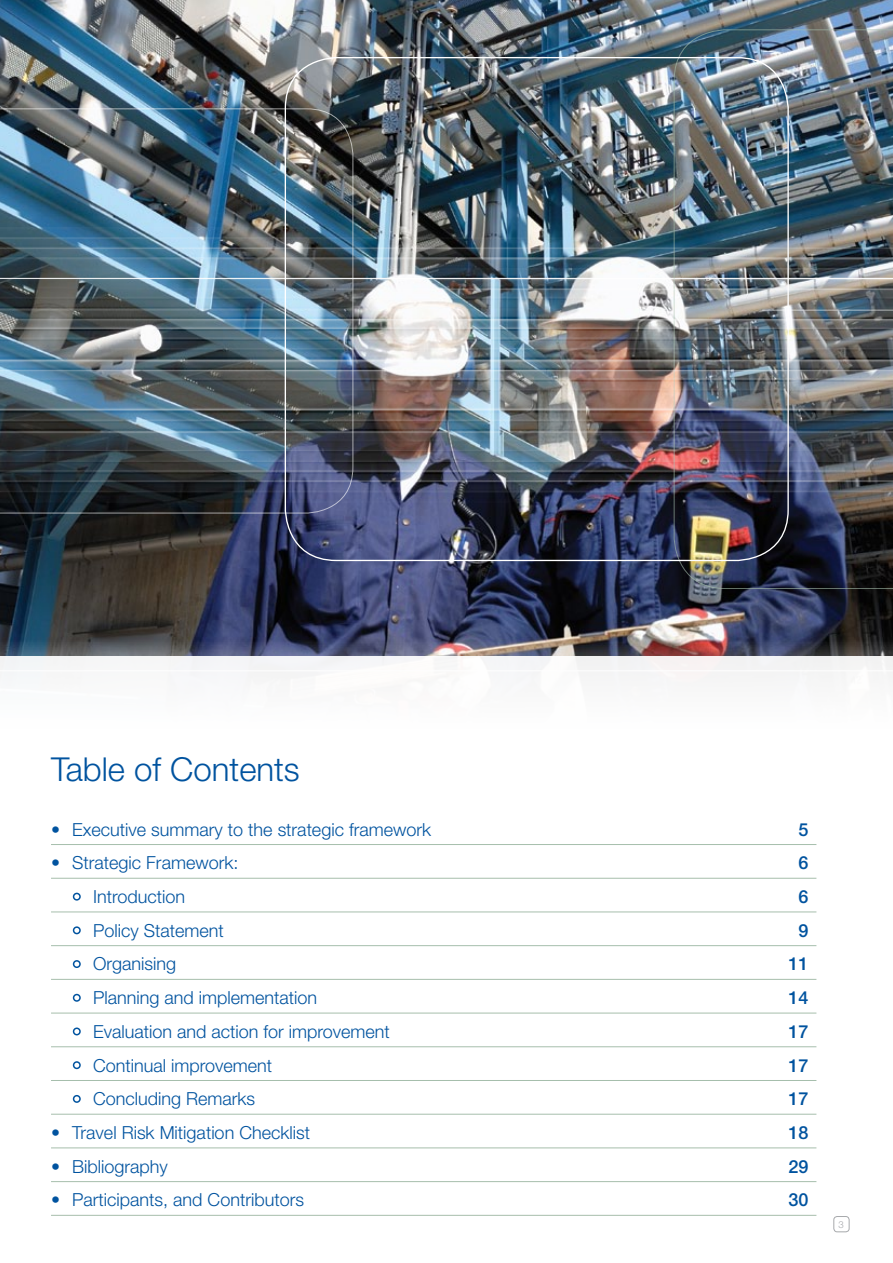
<style>
.page{position:relative;width:893px;height:1263px;background:#fff}
.page>*{position:absolute;margin:0;border:0;box-sizing:border-box;transform-origin:0 0}
.t1{font:300 33px "Helvetica Neue";color:#00539f}
.t2{font:300 18px "Helvetica Neue";color:#00539f}
.t3{font:500 18px "Helvetica Neue";color:#00539f}
.t4{font:300 9.6px "Helvetica Neue";color:#a7a9ac}
</style>
<div class="page">
<img style="left:0;top:0;width:893px;height:656px">
<hr style="left:51px;top:844px;width:765px;height:1px;background:#a6beac">
<hr style="left:51px;top:878px;width:765px;height:1px;background:#a6beac">
<hr style="left:51px;top:911px;width:765px;height:1px;background:#a6beac">
<hr style="left:51px;top:945px;width:765px;height:1px;background:#a6beac">
<hr style="left:51px;top:979px;width:765px;height:1px;background:#a6beac">
<hr style="left:51px;top:1013px;width:765px;height:1px;background:#a6beac">
<hr style="left:51px;top:1046px;width:765px;height:1px;background:#a6beac">
<hr style="left:51px;top:1080px;width:765px;height:1px;background:#a6beac">
<hr style="left:51px;top:1114px;width:765px;height:1px;background:#a6beac">
<hr style="left:51px;top:1147px;width:765px;height:1px;background:#a6beac">
<hr style="left:51px;top:1181px;width:765px;height:1px;background:#a6beac">
<hr style="left:51px;top:1215px;width:765px;height:1px;background:#a6beac">
<div style="left:73px;top:893px;width:8px;height:8px;border:2px solid #00539f;border-radius:50%"></div>
<div style="left:73px;top:926px;width:8px;height:8px;border:2px solid #00539f;border-radius:50%"></div>
<div style="left:73px;top:960px;width:8px;height:8px;border:2px solid #00539f;border-radius:50%"></div>
<div style="left:73px;top:994px;width:8px;height:8px;border:2px solid #00539f;border-radius:50%"></div>
<div style="left:73px;top:1027px;width:8px;height:8px;border:2px solid #00539f;border-radius:50%"></div>
<div style="left:73px;top:1061px;width:8px;height:8px;border:2px solid #00539f;border-radius:50%"></div>
<div style="left:73px;top:1095px;width:8px;height:8px;border:2px solid #00539f;border-radius:50%"></div>
<img style="left:0;top:109px;width:353px;height:38px">
<img style="left:674px;top:29px;width:219px;height:560px">
<img style="left:0;top:147px;width:893px;height:368px">
<div style="left:833px;top:1216px;width:16px;height:16px;border:1px solid #a7a9ac;border-radius:3px"></div>
<h1 class="t1" style="left:51px;top:749px;width:250px">Table of Contents</h1>
<p class="t2" style="left:51px;top:818px;width:381px">• Executive summary to the strategic framework</p>
<p class="t3" style="left:799px;top:818px;width:12px">5</p>
<p class="t2" style="left:51px;top:852px;width:189px">• Strategic Framework:</p>
<p class="t3" style="left:799px;top:852px;width:12px">6</p>
<p class="t2" style="left:93px;top:886px;width:94px">Introduction</p>
<p class="t3" style="left:799px;top:886px;width:12px">6</p>
<p class="t2" style="left:93px;top:919px;width:132px">Policy Statement</p>
<p class="t3" style="left:799px;top:920px;width:12px">9</p>
<p class="t2" style="left:93px;top:953px;width:85px">Organising</p>
<p class="t3" style="left:789px;top:953px;width:22px">11</p>
<p class="t2" style="left:93px;top:987px;width:226px">Planning and implementation</p>
<p class="t3" style="left:789px;top:987px;width:22px">14</p>
<p class="t2" style="left:93px;top:1020px;width:298px">Evaluation and action for improvement</p>
<p class="t3" style="left:789px;top:1021px;width:22px">17</p>
<p class="t2" style="left:93px;top:1054px;width:181px">Continual improvement</p>
<p class="t3" style="left:789px;top:1054px;width:22px">17</p>
<p class="t2" style="left:93px;top:1088px;width:164px">Concluding Remarks</p>
<p class="t3" style="left:789px;top:1088px;width:22px">17</p>
<p class="t2" style="left:51px;top:1121px;width:260px">• Travel Risk Mitigation Checklist</p>
<p class="t3" style="left:789px;top:1122px;width:22px">18</p>
<p class="t2" style="left:51px;top:1155px;width:118px">• Bibliography</p>
<p class="t3" style="left:789px;top:1155px;width:22px">29</p>
<p class="t2" style="left:51px;top:1189px;width:254px">• Participants, and Contributors</p>
<p class="t3" style="left:789px;top:1189px;width:22px">30</p>
<p class="t4" style="left:838px;top:1218px;width:7px">3</p>
</div>
